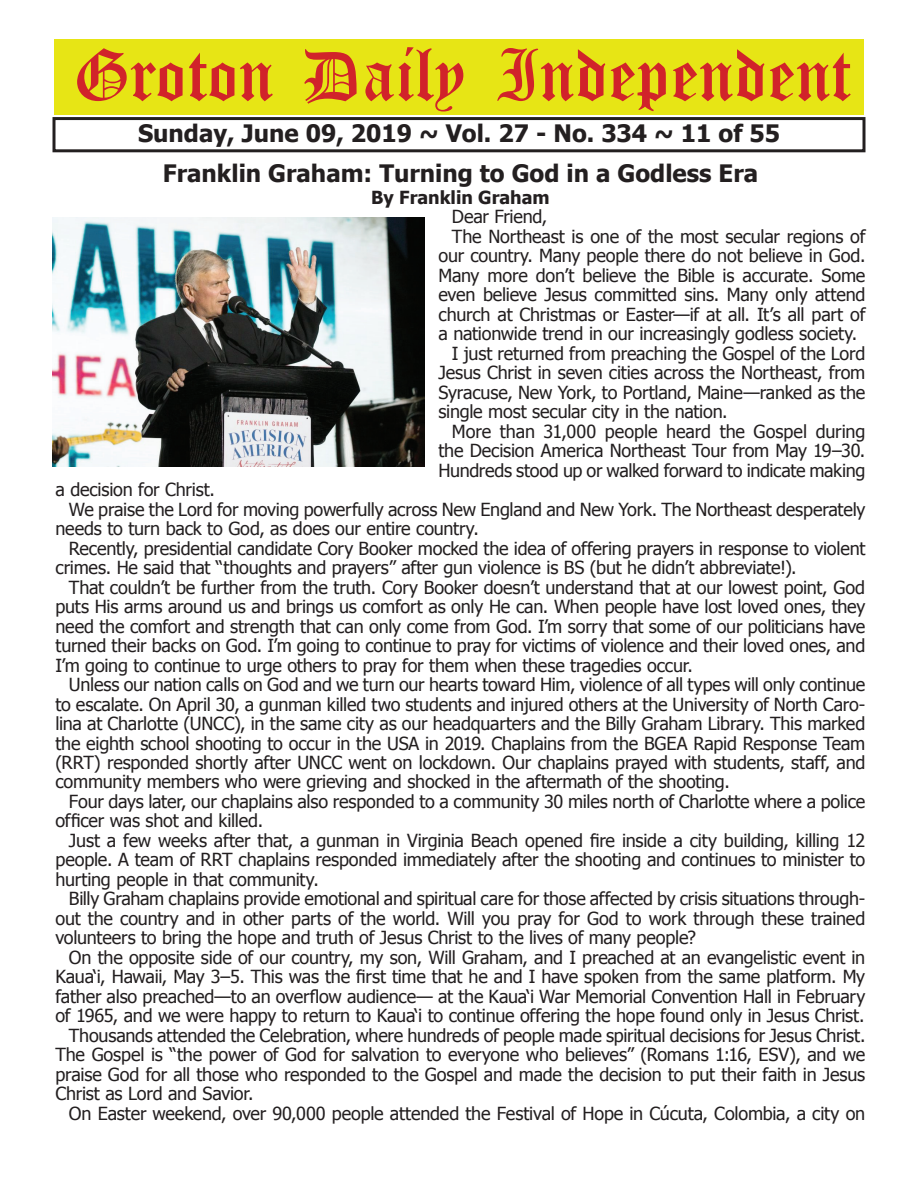
<style>
.page{position:relative;width:918px;height:1188px;background:#fff}
.page>*{position:absolute;margin:0;border:0;box-sizing:border-box;transform-origin:0 0}
.t1{font:54px "Old English Five";color:#d1232a}
.t2{font:700 24px "Tahoma";color:#231f20}
.t3{font:18px "Tahoma";letter-spacing:-.01em;color:#231f20}
.t4{font:700 18px "Tahoma";color:#231f20}
</style>
<div class="page">
<div style="left:52px;top:117px;width:814px;height:35px;border:3px solid #231f20"></div>
<div style="left:54px;top:40px;width:810px;height:75px;background:#e7e515"></div>
<img style="left:52px;top:218px;width:373px;height:248px">
<h1 class="t1" style="left:73px;top:50px;width:779px">Groton Daily Independent</h1>
<h2 class="t2" style="left:138px;top:116px;width:644px">Sunday, June 09, 2019 ~ Vol. 27 - No. 334 ~ 11 of 55</h2>
<h2 class="t2" style="left:163px;top:157px;width:597px">Franklin Graham: Turning to God in a Godless Era</h2>
<p class="t4" style="left:371px;top:184px;width:180px">By Franklin Graham</p>
<p class="t3" style="left:452px;top:205px;width:97px">Dear Friend,</p>
<p class="t3" style="left:452px;top:224px;width:415px">The Northeast is one of the most secular regions of</p>
<p class="t3" style="left:438px;top:244px;width:429px">our country. Many people there do not believe in God.</p>
<p class="t3" style="left:438px;top:263px;width:428px">Many more don’t believe the Bible is accurate. Some</p>
<p class="t3" style="left:438px;top:283px;width:429px">even believe Jesus committed sins. Many only attend</p>
<p class="t3" style="left:438px;top:302px;width:428px">church at Christmas or Easter—if at all. It’s all part of</p>
<p class="t3" style="left:438px;top:322px;width:420px">a nationwide trend in our increasingly godless society.</p>
<p class="t3" style="left:452px;top:341px;width:415px">I just returned from preaching the Gospel of the Lord</p>
<p class="t3" style="left:438px;top:361px;width:428px">Jesus Christ in seven cities across the Northeast, from</p>
<p class="t3" style="left:438px;top:380px;width:428px">Syracuse, New York, to Portland, Maine—ranked as the</p>
<p class="t3" style="left:438px;top:399px;width:291px">single most secular city in the nation.</p>
<p class="t3" style="left:452px;top:419px;width:415px">More than 31,000 people heard the Gospel during</p>
<p class="t3" style="left:438px;top:438px;width:428px">the Decision America Northeast Tour from May 19–30.</p>
<p class="t3" style="left:438px;top:458px;width:428px">Hundreds stood up or walked forward to indicate making</p>
<p class="t3" style="left:55px;top:477px;width:161px">a decision for Christ.</p>
<p class="t3" style="left:69px;top:497px;width:798px">We praise the Lord for moving powerfully across New England and New York. The Northeast desperately</p>
<p class="t3" style="left:55px;top:516px;width:425px">needs to turn back to God, as does our entire country.</p>
<p class="t3" style="left:69px;top:536px;width:798px">Recently, presidential candidate Cory Booker mocked the idea of offering prayers in response to violent</p>
<p class="t3" style="left:55px;top:555px;width:743px">crimes. He said that “thoughts and prayers” after gun violence is BS (but he didn’t abbreviate!).</p>
<p class="t3" style="left:69px;top:575px;width:798px">That couldn’t be further from the truth. Cory Booker doesn’t understand that at our lowest point, God</p>
<p class="t3" style="left:55px;top:594px;width:811px">puts His arms around us and brings us comfort as only He can. When people have lost loved ones, they</p>
<p class="t3" style="left:55px;top:614px;width:811px">need the comfort and strength that can only come from God. I’m sorry that some of our politicians have</p>
<p class="t3" style="left:55px;top:633px;width:811px">turned their backs on God. I’m going to continue to pray for victims of violence and their loved ones, and</p>
<p class="t3" style="left:55px;top:653px;width:639px">I’m going to continue to urge others to pray for them when these tragedies occur.</p>
<p class="t3" style="left:69px;top:672px;width:798px">Unless our nation calls on God and we turn our hearts toward Him, violence of all types will only continue</p>
<p class="t3" style="left:55px;top:692px;width:812px">to escalate. On April 30, a gunman killed two students and injured others at the University of North Caro-</p>
<p class="t3" style="left:55px;top:711px;width:811px">lina at Charlotte (UNCC), in the same city as our headquarters and the Billy Graham Library. This marked</p>
<p class="t3" style="left:55px;top:731px;width:811px">the eighth school shooting to occur in the USA in 2019. Chaplains from the BGEA Rapid Response Team</p>
<p class="t3" style="left:55px;top:750px;width:811px">(RRT) responded shortly after UNCC went on lockdown. Our chaplains prayed with students, staff, and</p>
<p class="t3" style="left:55px;top:770px;width:676px">community members who were grieving and shocked in the aftermath of the shooting.</p>
<p class="t3" style="left:69px;top:789px;width:798px">Four days later, our chaplains also responded to a community 30 miles north of Charlotte where a police</p>
<p class="t3" style="left:55px;top:809px;width:209px">officer was shot and killed.</p>
<p class="t3" style="left:69px;top:828px;width:798px">Just a few weeks after that, a gunman in Virginia Beach opened fire inside a city building, killing 12</p>
<p class="t3" style="left:55px;top:848px;width:811px">people. A team of RRT chaplains responded immediately after the shooting and continues to minister to</p>
<p class="t3" style="left:55px;top:867px;width:265px">hurting people in that community.</p>
<p class="t3" style="left:69px;top:887px;width:798px">Billy Graham chaplains provide emotional and spiritual care for those affected by crisis situations through-</p>
<p class="t3" style="left:55px;top:906px;width:811px">out the country and in other parts of the world. Will you pray for God to work through these trained</p>
<p class="t3" style="left:55px;top:926px;width:642px">volunteers to bring the hope and truth of Jesus Christ to the lives of many people?</p>
<p class="t3" style="left:69px;top:945px;width:798px">On the opposite side of our country, my son, Will Graham, and I preached at an evangelistic event in</p>
<p class="t3" style="left:55px;top:965px;width:811px">Kaua‘i, Hawaii, May 3–5. This was the first time that he and I have spoken from the same platform. My</p>
<p class="t3" style="left:55px;top:984px;width:811px">father also preached—to an overflow audience— at the Kaua‘i War Memorial Convention Hall in February</p>
<p class="t3" style="left:55px;top:1004px;width:811px">of 1965, and we were happy to return to Kaua‘i to continue offering the hope found only in Jesus Christ.</p>
<p class="t3" style="left:69px;top:1023px;width:798px">Thousands attended the Celebration, where hundreds of people made spiritual decisions for Jesus Christ.</p>
<p class="t3" style="left:55px;top:1043px;width:811px">The Gospel is “the power of God for salvation to everyone who believes” (Romans 1:16, ESV), and we</p>
<p class="t3" style="left:55px;top:1062px;width:811px">praise God for all those who responded to the Gospel and made the decision to put their faith in Jesus</p>
<p class="t3" style="left:55px;top:1082px;width:200px">Christ as Lord and Savior.</p>
<p class="t3" style="left:69px;top:1101px;width:798px">On Easter weekend, over 90,000 people attended the Festival of Hope in Cúcuta, Colombia, a city on</p>
</div>
